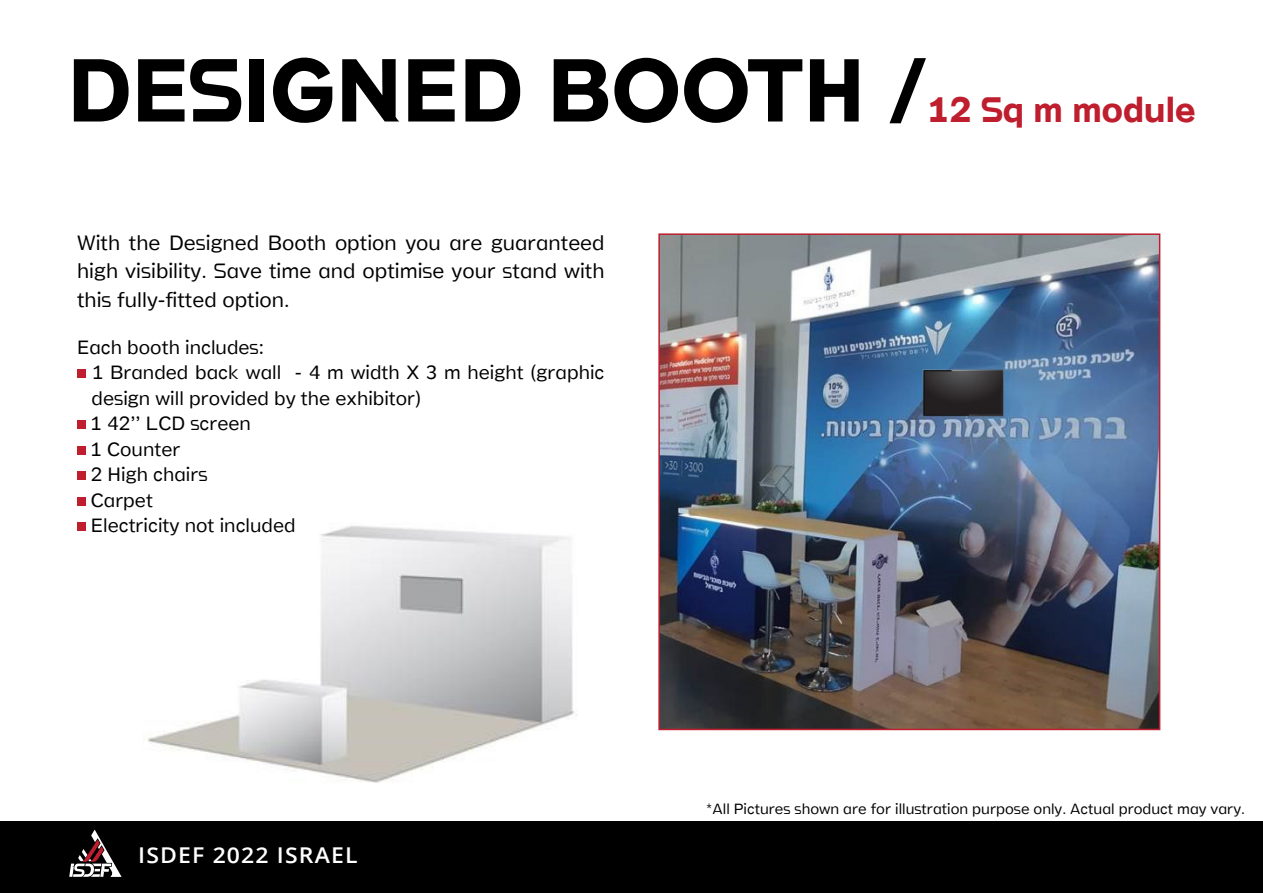
<style>
.page{position:relative;width:1263px;height:893px;background:#fff}
.page>*{position:absolute;margin:0;border:0;box-sizing:border-box;transform-origin:0 0}
.t1{font:700 90px "Stamen";color:#000}
.t2{font:700 36px "Stamen";color:#be1e2d}
.t3{font:600 21.75px "Open Sans";letter-spacing:.05em;color:#fff;scale:1.06 1}
.t4{font:200 21px/28.5px "Stamen";color:#000;text-align:justify}
.t5{font:200 19.5px/25.5px "Stamen";color:#000}
.t6{font:200 15px "Stamen";color:#000}
</style>
<div class="page">
<div style="left:0;top:821px;width:1263px;height:72px;background:#000"></div>
<svg style="left:69px;top:830px;width:53px;height:47px"></svg>
<img style="left:147px;top:525px;width:431px;height:258px">
<div style="left:77px;top:370px;width:9px;height:8px;background:#be1e2d"></div>
<div style="left:77px;top:421px;width:9px;height:8px;background:#be1e2d"></div>
<div style="left:77px;top:446px;width:9px;height:9px;background:#be1e2d"></div>
<div style="left:77px;top:472px;width:9px;height:8px;background:#be1e2d"></div>
<div style="left:77px;top:497px;width:9px;height:9px;background:#be1e2d"></div>
<div style="left:77px;top:523px;width:9px;height:8px;background:#be1e2d"></div>
<img style="left:661px;top:236px;width:496px;height:491px">
<div style="left:658px;top:233px;width:502px;height:497px;border:2px solid #be1e2d"></div>
<h1 class="t1" style="left:68px;top:21px;width:861px">DESIGNED BOOTH /</h1>
<h2 class="t2" style="left:927px;top:81px;width:270px">12 Sq m module</h2>
<p class="t4" style="left:77px;top:229px;width:529px">With the Designed Booth option you are guaranteed high visibility. Save time and optimise your stand with this fully-fitted option.</p>
<p class="t5" style="left:91px;top:335px;width:515px;text-indent:-14px">Each booth includes:<br>1 Branded back wall - 4 m width X 3 m height (graphic design will provided by the exhibitor)<br>1 42’’ LCD screen<br>1 Counter<br>2 High chairs<br>Carpet<br>Electricity not included</p>
<p class="t3" style="left:138px;top:840px;width:208px">ISDEF 2022 ISRAEL</p>
<p class="t6" style="left:706px;top:800px;width:541px">*All Pictures shown are for illustration purpose only. Actual product may vary.</p>
</div>
